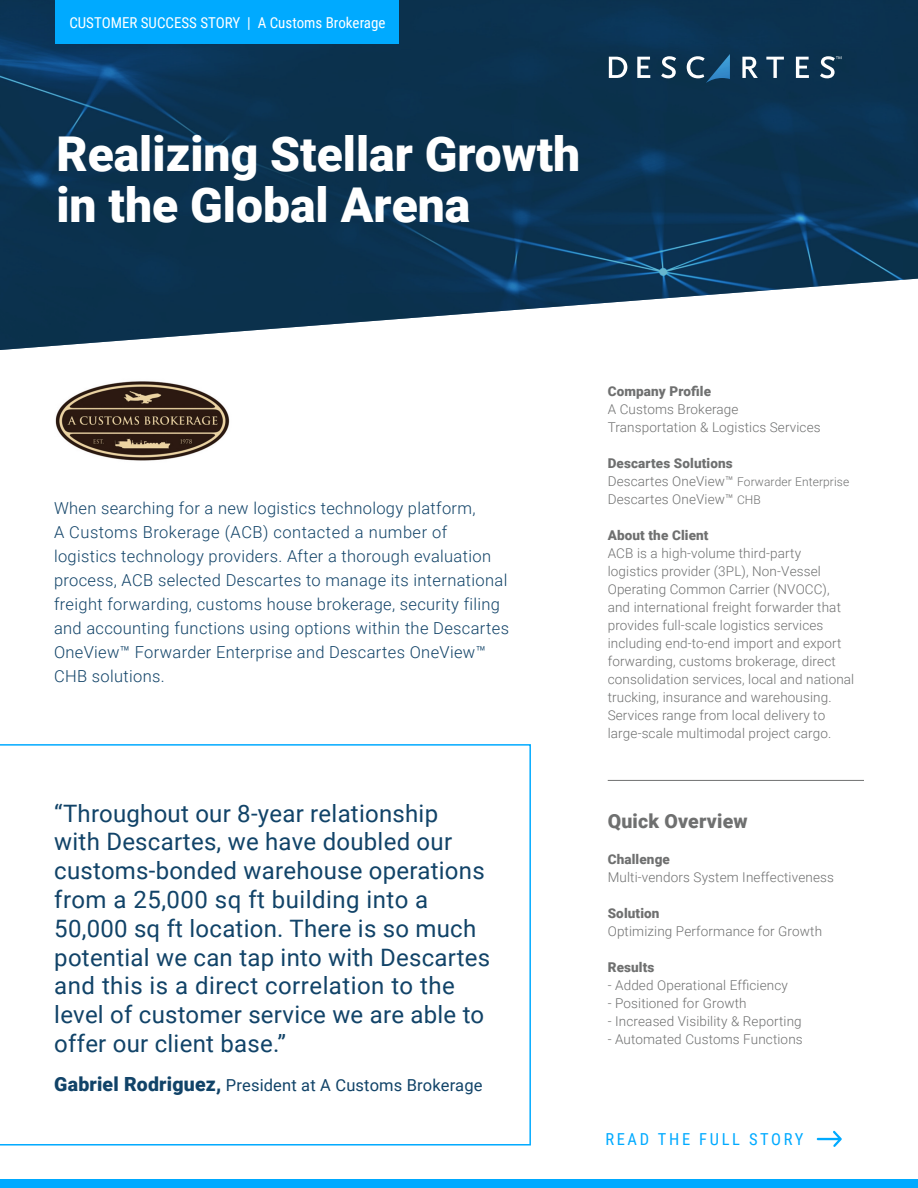
<style>
.page{position:relative;width:918px;height:1188px;background:#fff}
.page>*{position:absolute;margin:0;border:0;box-sizing:border-box;transform-origin:0 0}
.t1{font:900 48px/51px "Roboto";color:#fff}
.t2{font:24px/28.8px "Roboto";letter-spacing:.01em;color:#114368}
.t3{font:900 19.5px "Roboto";letter-spacing:.01em;color:#6f7070}
.Intro{font:300 16.5px/24px "Roboto";letter-spacing:.02em;color:#114368}
.t4{font:16.5px "Roboto";letter-spacing:.01em;color:#114368}
.t5{font:16.5px "Roboto Condensed";letter-spacing:.16em;color:#0af}
.t6{font:15px "Roboto Condensed";color:#fff}
.t7{font:300 13.5px/18px "Roboto";letter-spacing:.01em;color:#6f7070}
.t8{font:900 13.5px "Roboto";letter-spacing:.01em;color:#6f7070}
.t9{font:300 12px "Roboto";letter-spacing:.01em;color:#6f7070}
.s1{font-weight:900;font-size:19.5px}
.s2{font-size:13.5px}
.s3{font-size:12px}
</style>
<div class="page">
<img style="left:0;top:0;width:918px;height:350px">
<svg style="left:0;top:744px;width:531px;height:402px"></svg>
<svg style="left:609px;top:57px;width:18px;height:21px"></svg>
<svg style="left:637px;top:57px;width:13px;height:21px"></svg>
<svg style="left:661px;top:56px;width:15px;height:22px"></svg>
<svg style="left:687px;top:54px;width:43px;height:29px"></svg>
<svg style="left:742px;top:57px;width:16px;height:21px"></svg>
<svg style="left:766px;top:57px;width:18px;height:21px"></svg>
<svg style="left:796px;top:57px;width:13px;height:21px"></svg>
<svg style="left:820px;top:56px;width:22px;height:22px"></svg>
<hr style="left:608px;top:780px;width:256px;height:1px;background:#6f7070">
<svg style="left:817px;top:1131px;width:25px;height:16px"></svg>
<div style="left:55px;top:0;width:344px;height:43px;background:#0af"></div>
<div style="left:0;top:1179px;width:918px;height:9px;background:#0af"></div>
<img style="left:55px;top:381px;width:175px;height:80px">
<p class="t6" style="left:69px;top:12px;width:318px">CUSTOMER SUCCESS STORY | A Customs Brokerage</p>
<p class="t1" style="left:56px;top:127px;width:525px">Realizing Stellar Growth in the Global Arena</p>
<p class="Intro" style="left:54px;top:495px;width:457px">When searching for a new logistics technology platform,<br>A Customs Brokerage (ACB) contacted a number of logistics technology providers. After a thorough evaluation process, ACB selected Descartes to manage its international freight forwarding, customs house brokerage, security filing and accounting functions using options within the Descartes OneView™ Forwarder Enterprise and Descartes OneView™ CHB solutions.</p>
<p class="t2" style="left:54px;top:798px;width:437px">“Throughout our 8-year relationship<br>with Descartes, we have doubled our customs-bonded warehouse operations from a 25,000 sq ft building into a 50,000 sq ft location. There is so much potential we can tap into with Descartes and this is a direct correlation to the level of customer service we are able to offer our client base.”</p>
<p class="t4" style="left:54px;top:1074px;width:430px"><span class="s1">Gabriel Rodriguez,</span> President at A Customs Brokerage</p>
<p class="t8" style="left:608px;top:382px;width:105px">Company Profile</p>
<p class="t7" style="left:608px;top:400px;width:132px">A Customs Brokerage</p>
<p class="t7" style="left:608px;top:418px;width:214px">Transportation &amp; Logistics Services</p>
<p class="t8" style="left:608px;top:454px;width:127px">Descartes Solutions</p>
<p class="t9" style="left:608px;top:473px;width:243px"><span class="s2">Descartes OneView™</span> Forwarder Enterprise</p>
<p class="t7" style="left:608px;top:490px;width:155px">Descartes OneView™ <span class="s3">CHB</span></p>
<p class="t8" style="left:608px;top:526px;width:102px">About the Client</p>
<p class="t7" style="left:608px;top:544px;width:248px">ACB is a high-volume third-party logistics provider (3PL), Non-Vessel Operating Common Carrier (NVOCC), and international freight forwarder that provides full-scale logistics services including end-to-end import and export forwarding, customs brokerage, direct consolidation services, local and national trucking, insurance and warehousing.<br>Services range from local delivery to large-scale multimodal project cargo.</p>
<p class="t3" style="left:608px;top:808px;width:141px">Quick Overview</p>
<p class="t8" style="left:608px;top:850px;width:64px">Challenge</p>
<p class="t7" style="left:608px;top:868px;width:228px">Multi-vendors System Ineffectiveness</p>
<p class="t8" style="left:608px;top:904px;width:53px">Solution</p>
<p class="t7" style="left:608px;top:922px;width:216px">Optimizing Performance for Growth</p>
<p class="t8" style="left:608px;top:958px;width:48px">Results</p>
<p class="t7" style="left:608px;top:976px;width:182px">- Added Operational Efficiency</p>
<p class="t7" style="left:608px;top:994px;width:140px">- Positioned for Growth</p>
<p class="t7" style="left:608px;top:1012px;width:195px">- Increased Visibility &amp; Reporting</p>
<p class="t7" style="left:608px;top:1030px;width:196px">- Automated Customs Functions</p>
<p class="t5" style="left:605px;top:1128px;width:200px">READ THE FULL STORY</p>
</div>
